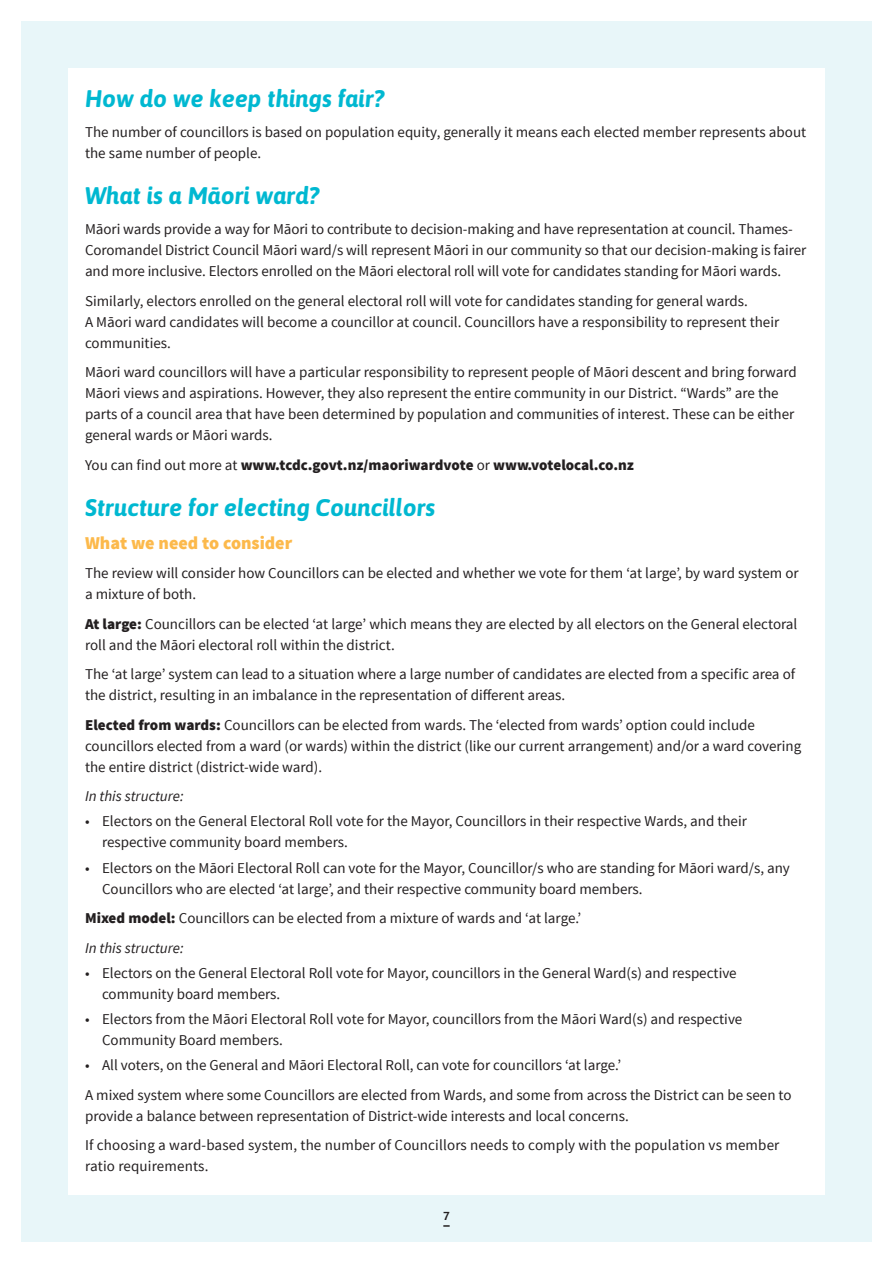
<style>
.page{position:relative;width:893px;height:1263px;background:#fff}
.page>*{position:absolute;margin:0;border:0;box-sizing:border-box;transform-origin:0 0}
.t1{font:italic 700 24px "Asap";color:#00b8d1}
.t2{font:900 18px "Source Sans Pro";color:#fcb94b}
.t3{font:15px/21px "Source Sans Pro";color:#231f20}
.t4{font:900 15px "Source Sans Pro";color:#231f20}
.t5{font:italic 15px "Source Sans Pro";color:#231f20}
.t6{font:700 13.5px "Mr Eaves Mod OT";color:#231f20}
.s1{font-weight:400}
.s2{font-weight:900}
</style>
<div class="page">
<div style="left:21px;top:21px;width:851px;height:1221px;background:#e8f6f9"></div>
<svg style="left:443px;top:1225px;width:7px;height:2px"></svg>
<div style="left:68px;top:68px;width:757px;height:1127px;background:#fff"></div>
<p class="t1" style="left:85px;top:82px;width:301px">How do we keep things fair?</p>
<p class="t3" style="left:85px;top:122px;width:723px">The number of councillors is based on population equity, generally it means each elected member represents about the same number of people.</p>
<p class="t1" style="left:85px;top:179px;width:236px">What is a Māori ward?</p>
<p class="t3" style="left:85px;top:219px;width:723px">Māori wards provide a way for Māori to contribute to decision-making and have representation at council. Thames-<br>Coromandel District Council Māori ward/s will represent Māori in our community so that our decision-making is fairer and more inclusive. Electors enrolled on the Māori electoral roll will vote for candidates standing for Māori wards.</p>
<p class="t3" style="left:85px;top:290px;width:696px">Similarly, electors enrolled on the general electoral roll will vote for candidates standing for general wards.<br>A Māori ward candidates will become a councillor at council. Councillors have a responsibility to represent their communities.</p>
<p class="t3" style="left:85px;top:362px;width:713px">Māori ward councillors will have a particular responsibility to represent people of Māori descent and bring forward Māori views and aspirations. However, they also represent the entire community in our District. “Wards” are the parts of a council area that have been determined by population and communities of interest. These can be either general wards or Māori wards.</p>
<p class="t4" style="left:85px;top:455px;width:551px"><span class="s1">You can find out more at</span> www.tcdc.govt.nz/maoriwardvote <span class="s1">or</span> www.votelocal.co.nz</p>
<p class="t1" style="left:85px;top:491px;width:352px">Structure for electing Councillors</p>
<p class="t2" style="left:85px;top:531px;width:209px">What we need to consider</p>
<p class="t3" style="left:85px;top:563px;width:715px">The review will consider how Councillors can be elected and whether we vote for them ‘at large’, by ward system or a mixture of both.</p>
<p class="t3" style="left:85px;top:613px;width:714px"><span class="s2">At large:</span> Councillors can be elected ‘at large’ which means they are elected by all electors on the General electoral roll and the Māori electoral roll within the district.</p>
<p class="t3" style="left:85px;top:664px;width:712px">The ‘at large’ system can lead to a situation where a large number of candidates are elected from a specific area of the district, resulting in an imbalance in the representation of different areas.</p>
<p class="t3" style="left:85px;top:714px;width:718px"><span class="s2">Elected from wards:</span> Councillors can be elected from wards. The ‘elected from wards’ option could include councillors elected from a ward (or wards) within the district (like our current arrangement) and/or a ward covering the entire district (district-wide ward).</p>
<p class="t5" style="left:85px;top:787px;width:100px">In this structure:</p>
<p class="t3" style="left:102px;top:811px;width:646px;text-indent:-17px">• Electors on the General Electoral Roll vote for the Mayor, Councillors in their respective Wards, and their respective community board members.</p>
<p class="t3" style="left:102px;top:857px;width:689px;text-indent:-17px">• Electors on the Māori Electoral Roll can vote for the Mayor, Councillor/s who are standing for Māori ward/s, any<br>Councillors who are elected ‘at large’, and their respective community board members.</p>
<p class="t3" style="left:85px;top:908px;width:498px"><span class="s2">Mixed model:</span> Councillors can be elected from a mixture of wards and ‘at large.’</p>
<p class="t5" style="left:85px;top:938px;width:100px">In this structure:</p>
<p class="t3" style="left:102px;top:963px;width:636px;text-indent:-17px">• Electors on the General Electoral Roll vote for Mayor, councillors in the General Ward(s) and respective community board members.</p>
<p class="t3" style="left:102px;top:1009px;width:642px;text-indent:-17px">• Electors from the Māori Electoral Roll vote for Mayor, councillors from the Māori Ward(s) and respective<br>Community Board members.</p>
<p class="t3" style="left:85px;top:1055px;width:538px">• All voters, on the General and Māori Electoral Roll, can vote for councillors ‘at large.’</p>
<p class="t3" style="left:85px;top:1085px;width:708px">A mixed system where some Councillors are elected from Wards, and some from across the District can be seen to provide a balance between representation of District-wide interests and local concerns.</p>
<p class="t3" style="left:85px;top:1135px;width:696px">If choosing a ward-based system, the number of Councillors needs to comply with the population vs member ratio requirements.</p>
<p class="t6" style="left:443px;top:1209px;width:8px">7</p>
</div>
